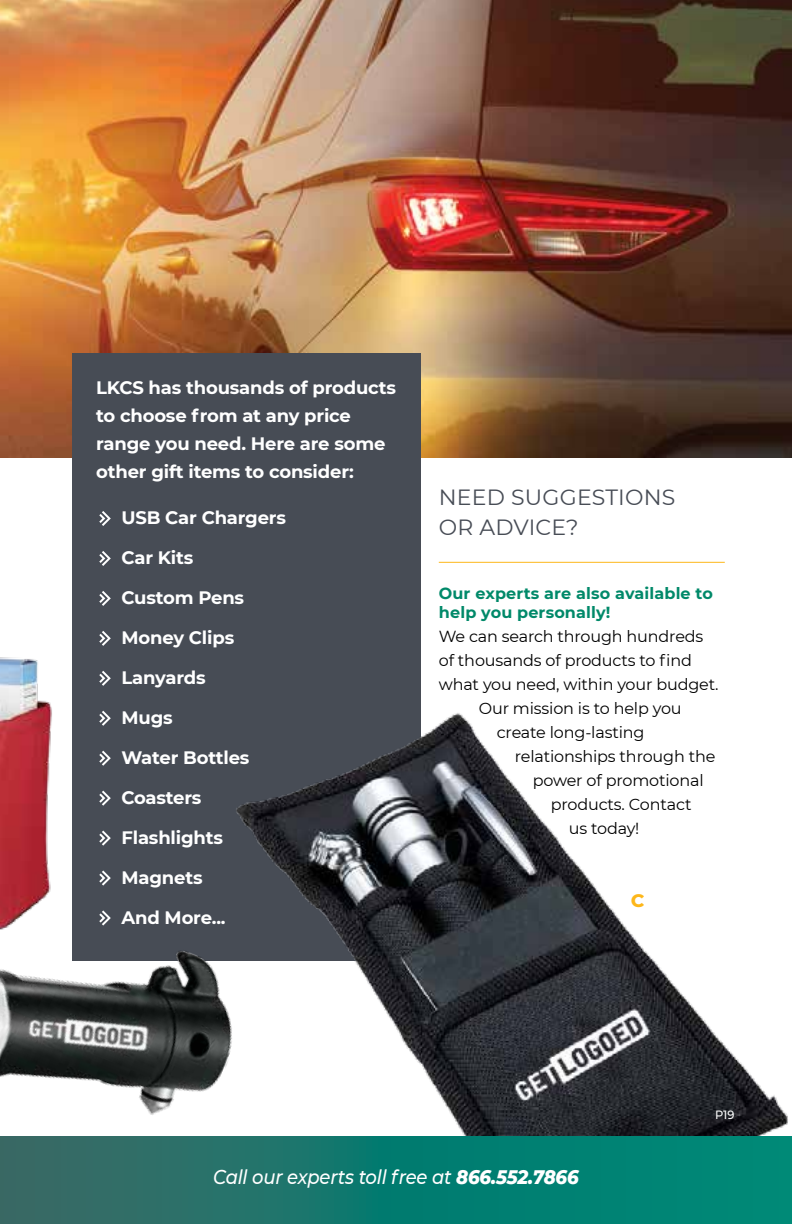
<style>
.page{position:relative;width:792px;height:1224px;background:#fff}
.page>*{position:absolute;margin:0;border:0;box-sizing:border-box;transform-origin:0 0}
.t1{font:22px/30px "Montserrat";letter-spacing:.01em;color:#474c55}
.t2{font:700 22px "Montserrat";color:#fdb71a}
.t3{font:italic 500 20px "Montserrat";letter-spacing:-.01em;color:#fff;scale:.9 1}
.t4{font:700 18px/28px "Montserrat";letter-spacing:-.01em;color:#fff}
.t5{font:16px "Montserrat";letter-spacing:-.01em;color:#000}
.t6{font:700 16px/19.2px "Montserrat";letter-spacing:.01em;color:#008969}
.t7{font:500 12px "Montserrat";color:#fff;scale:.95 1}
.s1{font-weight:800}
</style>
<div class="page">
<img style="left:0;top:0;width:792px;height:458px">
<div style="left:72px;top:353px;width:349px;height:608px;background:#474c55"></div>
<img style="left:305px;top:713px;width:483px;height:423px">
<svg style="left:305px;top:1136px;width:487px;height:88px;background:#028072"></svg>
<hr style="left:439px;top:562px;width:286px;height:1px;background:#fdb71a">
<img style="left:0;top:511px;width:110px;height:239px">
<img style="left:0;top:750px;width:305px;height:474px">
<p class="t4" style="left:96px;top:373px;width:301px">LKCS has thousands of products to choose from at any price range you need. Here are some other gift items to consider:</p>
<p class="t4" style="left:122px;top:503px;width:166px">USB Car Chargers</p>
<p class="t4" style="left:122px;top:543px;width:73px">Car Kits</p>
<p class="t4" style="left:122px;top:583px;width:124px">Custom Pens</p>
<p class="t4" style="left:122px;top:623px;width:114px">Money Clips</p>
<p class="t4" style="left:122px;top:663px;width:86px">Lanyards</p>
<p class="t4" style="left:122px;top:702px;width:53px">Mugs</p>
<p class="t4" style="left:122px;top:742px;width:129px">Water Bottles</p>
<p class="t4" style="left:122px;top:782px;width:82px">Coasters</p>
<p class="t4" style="left:122px;top:822px;width:103px">Flashlights</p>
<p class="t4" style="left:122px;top:862px;width:83px">Magnets</p>
<p class="t4" style="left:122px;top:902px;width:106px">And More...</p>
<p class="t1" style="left:439px;top:481px;width:238px">NEED SUGGESTIONS<br>OR ADVICE?</p>
<p class="t6" style="left:439px;top:583px;width:276px">Our experts are also available to help you personally!</p>
<p class="t5" style="left:439px;top:626px;width:266px">We can search through hundreds</p>
<p class="t5" style="left:439px;top:650px;width:255px">of thousands of products to find</p>
<p class="t5" style="left:439px;top:674px;width:281px">what you need, within your budget.</p>
<p class="t5" style="left:479px;top:698px;width:204px">Our mission is to help you</p>
<p class="t5" style="left:497px;top:722px;width:149px">create long-lasting</p>
<p class="t5" style="left:515px;top:746px;width:202px">relationships through the</p>
<p class="t5" style="left:533px;top:770px;width:172px">power of promotional</p>
<p class="t5" style="left:551px;top:794px;width:142px">products. Contact</p>
<p class="t5" style="left:569px;top:818px;width:72px">us today!</p>
<p class="t2" style="left:631px;top:884px;width:15px">C</p>
<p class="t7" style="left:715px;top:1106px;width:22px">P19</p>
<p class="t3" style="left:213px;top:1163px;width:408px">Call our experts toll free at <span class="s1">866.552.7866</span></p>
</div>
